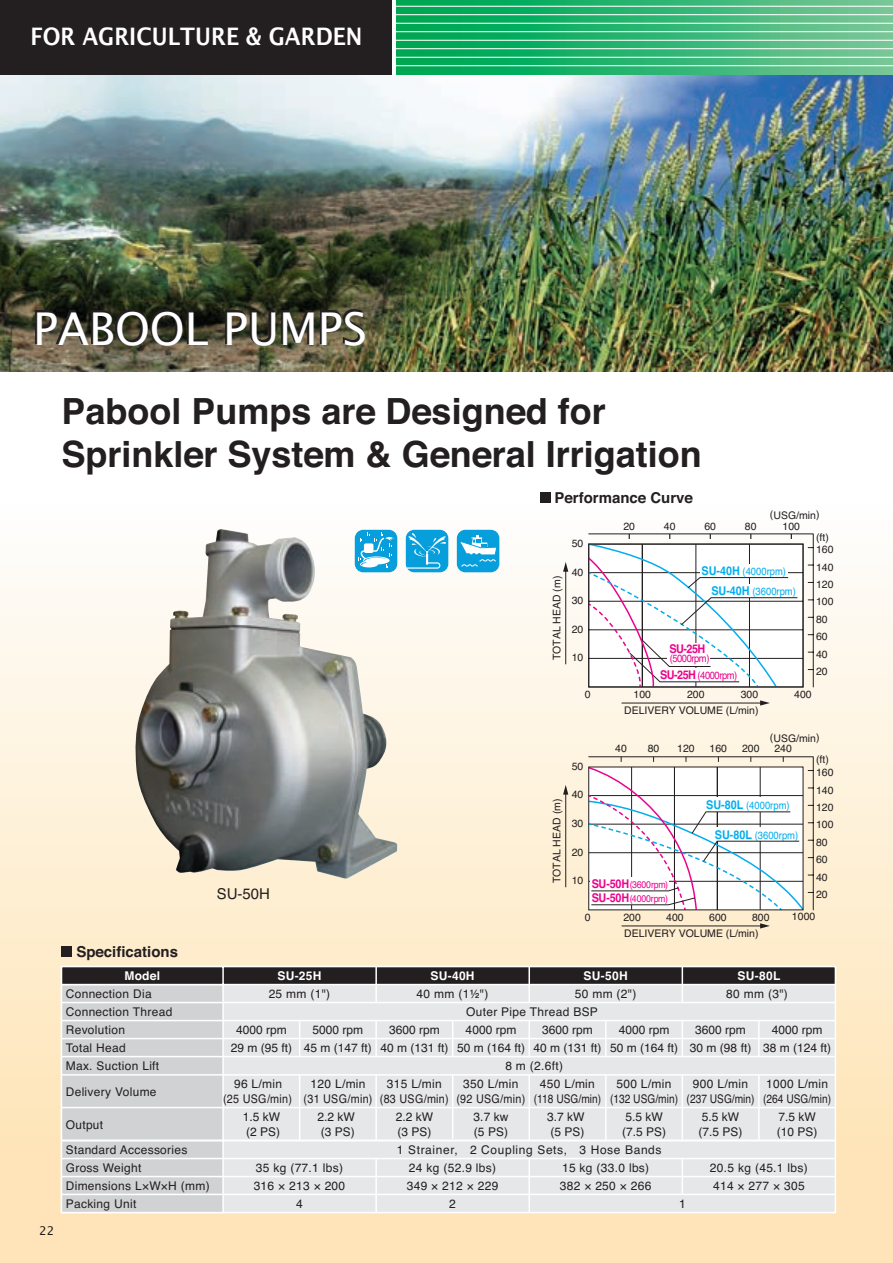
<style>
.page{position:relative;width:893px;height:1263px;background:#fff}
.page>*{position:absolute;margin:0;border:0;box-sizing:border-box;transform-origin:0 0}
.t1{font:45px "Lucida Sans";color:#fff}
.t2{font:700 36px/43.2px "Helvetica";color:#231f20}
.t3{font:600 24px "Lucida Sans";color:#fff;scale:.9 1}
.t4{font:700 15px "Helvetica";color:#231f20}
.t5{font:15px "Helvetica";color:#231f20}
.t6{font:12px/18px "Helvetica";letter-spacing:.025em;color:#231f20}
.t7{font:12px "Helvetica";color:#231f20}
.t8{font:12px "Helvetica";letter-spacing:.05em;color:#231f20}
.t9{font:700 12px "Helvetica";letter-spacing:.025em;color:#fff}
.t10{font:700 12px "Helvetica";letter-spacing:-.05em;color:#ed028c;scale:.9 1}
.t11{font:12px "Lucida Sans";color:#231f20}
.t12{font:10.5px/17.4px "Helvetica";color:#231f20}
.t13{font:10.5px/20.1px "Helvetica";color:#00aeef;scale:.9 1}
.t14{font:10.5px "Helvetica";letter-spacing:-.05em;color:#ed028c;scale:.9 1}
.t15{font:9.75px "Helvetica";letter-spacing:-.015em;color:#ed028c;scale:.9 1}
.s1{font-weight:700;font-size:12px}
.s2{font-family:"Koz Go Pro Regular 90 pv RKSJ H"}
</style>
<div class="page">
<img style="left:0;top:0;width:893px;height:1263px">
<h3 class="t3" style="left:30px;top:23px;width:370px">FOR AGRICULTURE &amp; GARDEN</h3>
<h1 class="t1" style="left:33px;top:304px;width:335px">PABOOL PUMPS</h1>
<h2 class="t2" style="left:62px;top:390px;width:642px">Pabool Pumps are Designed for<br>Sprinkler System &amp; General Irrigation</h2>
<p class="t4" style="left:554px;top:485px;width:140px">Performance Curve</p>
<p class="t11" style="left:39px;top:1224px;width:17px">22</p>
<p class="t4" style="left:76px;top:940px;width:103px">Specifications</p>
<p class="t9" style="left:124px;top:966px;width:37px">Model</p>
<p class="t6" style="left:66px;top:985px;width:108px">Connection Dia<br>Connection Thread<br>Revolution<br>Total Head<br>Max. Suction Lift</p>
<p class="t6" style="left:66px;top:1083px;width:92px">Delivery Volume</p>
<p class="t6" style="left:66px;top:1112px;width:123px;line-height:25.5px">Output<br>Standard Accessories</p>
<p class="t6" style="left:66px;top:1159px;width:146px">Gross Weight<br>Dimensions L×W×H (mm)<br>Packing Unit</p>
<p class="t5" style="left:217px;top:882px;width:55px">SU-50H</p>
<p class="t12" style="left:548px;top:660px;width:86px;rotate:-90deg">TOTAL HEAD (m)</p>
<p class="t12" style="left:548px;top:883px;width:86px;rotate:-90deg">TOTAL HEAD (m)</p>
<p class="t12" style="left:572px;top:535px;width:13px">50</p>
<p class="t12" style="left:572px;top:563px;width:13px">40</p>
<p class="t12" style="left:572px;top:592px;width:13px">30</p>
<p class="t12" style="left:572px;top:621px;width:13px">20</p>
<p class="t12" style="left:572px;top:649px;width:13px">10</p>
<p class="t12" style="left:770px;top:507px;width:51px">(USG/min)</p>
<p class="t12" style="left:623px;top:517px;width:13px">20</p>
<p class="t12" style="left:664px;top:517px;width:13px">40</p>
<p class="t12" style="left:704px;top:517px;width:13px">60</p>
<p class="t12" style="left:745px;top:517px;width:13px">80</p>
<p class="t12" style="left:783px;top:517px;width:19px">100</p>
<p class="t13" style="left:711px;top:561px;width:96px;text-indent:-10px"><span class="s1">SU-40H</span> (4000rpm)<br><span class="s1">SU-40H</span> (3600rpm)</p>
<p class="t10" style="left:670px;top:639px;width:41px">SU-25H</p>
<p class="t14" style="left:670px;top:650px;width:46px">(5000rpm)</p>
<p class="t12" style="left:816px;top:531px;width:19px;line-height:12.6px">(ft)<br>160</p>
<p class="t12" style="left:816px;top:558px;width:19px">140<br>120<br>100<br>80<br>60<br>40</p>
<p class="t10" style="left:660px;top:665px;width:41px">SU-25H</p>
<p class="t12" style="left:816px;top:663px;width:13px">20</p>
<p class="t14" style="left:698px;top:667px;width:46px">(4000rpm)</p>
<p class="t12" style="left:585px;top:686px;width:7px">0</p>
<p class="t12" style="left:634px;top:686px;width:19px">100</p>
<p class="t12" style="left:687px;top:686px;width:19px">200</p>
<p class="t12" style="left:741px;top:686px;width:19px">300</p>
<p class="t12" style="left:794px;top:686px;width:19px">400</p>
<p class="t12" style="left:624px;top:702px;width:136px">DELIVERY VOLUME (L/min)</p>
<p class="t12" style="left:572px;top:758px;width:13px">50</p>
<p class="t12" style="left:572px;top:786px;width:13px">40</p>
<p class="t12" style="left:572px;top:815px;width:13px">30</p>
<p class="t12" style="left:572px;top:843px;width:13px">20</p>
<p class="t12" style="left:572px;top:872px;width:13px">10</p>
<p class="t12" style="left:770px;top:730px;width:51px">(USG/min)</p>
<p class="t12" style="left:615px;top:740px;width:13px">40</p>
<p class="t12" style="left:710px;top:740px;width:19px">160</p>
<p class="t12" style="left:677px;top:740px;width:19px">120</p>
<p class="t12" style="left:742px;top:740px;width:19px">200</p>
<p class="t12" style="left:774px;top:740px;width:19px">240</p>
<p class="t12" style="left:648px;top:740px;width:13px">80</p>
<p class="t15" style="left:592px;top:877px;width:86px"><span class="s1">SU-50H</span>(3600rpm)</p>
<p class="t15" style="left:592px;top:891px;width:86px"><span class="s1">SU-50H</span>(4000rpm)</p>
<p class="t13" style="left:706px;top:795px;width:94px"><span class="s1">SU-80L</span> (4000rpm)</p>
<p class="t13" style="left:715px;top:825px;width:94px"><span class="s1">SU-80L</span> (3600rpm)</p>
<p class="t12" style="left:816px;top:754px;width:19px;line-height:12.6px">(ft)<br>160</p>
<p class="t12" style="left:816px;top:781px;width:19px">140<br>120<br>100<br>80<br>60<br>40<br>20</p>
<p class="t12" style="left:585px;top:908px;width:7px">0</p>
<p class="t12" style="left:623px;top:908px;width:19px">200</p>
<p class="t12" style="left:666px;top:908px;width:19px">400</p>
<p class="t12" style="left:709px;top:908px;width:19px">600</p>
<p class="t12" style="left:752px;top:908px;width:19px">800</p>
<p class="t12" style="left:792px;top:908px;width:25px">1000</p>
<p class="t12" style="left:624px;top:925px;width:136px">DELIVERY VOLUME (L/min)</p>
<p class="t9" style="left:277px;top:966px;width:46px">SU-25H</p>
<p class="t9" style="left:430px;top:966px;width:46px">SU-40H</p>
<p class="t9" style="left:584px;top:966px;width:46px">SU-50H</p>
<p class="t9" style="left:738px;top:966px;width:44px">SU-80L</p>
<p class="t6" style="left:269px;top:985px;width:63px">25 mm (1")</p>
<p class="t6" style="left:417px;top:985px;width:73px">40 mm (1½")</p>
<p class="t6" style="left:575px;top:985px;width:63px">50 mm (2")</p>
<p class="t6" style="left:726px;top:985px;width:63px">80 mm (3")</p>
<p class="t6" style="left:411px;top:1003px;width:189px"><span class="s2">　　　　</span> Outer Pipe Thread BSP</p>
<p class="t6" style="left:236px;top:1021px;width:52px">4000 rpm</p>
<p class="t6" style="left:313px;top:1021px;width:52px">5000 rpm</p>
<p class="t6" style="left:389px;top:1021px;width:52px">3600 rpm</p>
<p class="t6" style="left:466px;top:1021px;width:52px">4000 rpm</p>
<p class="t6" style="left:542px;top:1021px;width:52px">3600 rpm</p>
<p class="t6" style="left:619px;top:1021px;width:52px">4000 rpm</p>
<p class="t6" style="left:695px;top:1021px;width:52px">3600 rpm</p>
<p class="t6" style="left:772px;top:1021px;width:52px">4000 rpm</p>
<p class="t7" style="left:231px;top:1039px;width:602px">29 m (95 ft) 45 m (147 ft) 40 m (131 ft) 50 m (164 ft) 40 m (131 ft) 50 m (164 ft) 30 m (98 ft) 38 m (124 ft)</p>
<p class="t6" style="left:505px;top:1057px;width:59px">8 m (2.6ft)</p>
<p class="t6" style="left:234px;top:1075px;width:50px">96 L/min</p>
<p class="t6" style="left:311px;top:1075px;width:57px">120 L/min</p>
<p class="t6" style="left:387px;top:1075px;width:57px">315 L/min</p>
<p class="t6" style="left:463px;top:1075px;width:57px">350 L/min</p>
<p class="t6" style="left:540px;top:1075px;width:57px">450 L/min</p>
<p class="t6" style="left:616px;top:1075px;width:57px">500 L/min</p>
<p class="t6" style="left:693px;top:1075px;width:57px">900 L/min</p>
<p class="t6" style="left:223px;top:1077px;width:610px;line-height:15px;text-align:right">1000 L/min<br>(25 USG/min) (31 USG/min) (83 USG/min) (92 USG/min) (118 USG/min) (132 USG/min) (237 USG/min) (264 USG/min)</p>
<p class="t6" style="left:243px;top:1108px;width:39px">1.5 kW</p>
<p class="t6" style="left:318px;top:1108px;width:39px">2.2 kW</p>
<p class="t6" style="left:396px;top:1108px;width:39px">2.2 kW</p>
<p class="t6" style="left:474px;top:1108px;width:36px">3.7 kw</p>
<p class="t6" style="left:547px;top:1108px;width:39px">3.7 kW</p>
<p class="t6" style="left:625px;top:1108px;width:39px">5.5 kW</p>
<p class="t6" style="left:702px;top:1108px;width:39px">5.5 kW</p>
<p class="t6" style="left:778px;top:1108px;width:39px">7.5 kW</p>
<p class="t6" style="left:246px;top:1123px;width:36px">(2 PS)</p>
<p class="t6" style="left:321px;top:1123px;width:36px">(3 PS)</p>
<p class="t6" style="left:397px;top:1123px;width:36px">(3 PS)</p>
<p class="t6" style="left:474px;top:1123px;width:36px">(5 PS)</p>
<p class="t6" style="left:550px;top:1123px;width:36px">(5 PS)</p>
<p class="t6" style="left:622px;top:1123px;width:46px">(7.5 PS)</p>
<p class="t6" style="left:699px;top:1123px;width:46px">(7.5 PS)</p>
<p class="t6" style="left:777px;top:1123px;width:42px">(10 PS)</p>
<p class="t8" style="left:397px;top:1141px;width:266px">1 Strainer, 2 Coupling Sets, 3 Hose Bands</p>
<p class="t6" style="left:256px;top:1159px;width:89px">35 kg (77.1 lbs)</p>
<p class="t6" style="left:409px;top:1159px;width:89px">24 kg (52.9 lbs)</p>
<p class="t6" style="left:562px;top:1159px;width:89px">15 kg (33.0 lbs)</p>
<p class="t6" style="left:710px;top:1159px;width:99px">20.5 kg (45.1 lbs)</p>
<p class="t6" style="left:254px;top:1177px;width:93px">316 × 213 × 200</p>
<p class="t6" style="left:407px;top:1177px;width:93px">349 × 212 × 229</p>
<p class="t6" style="left:560px;top:1177px;width:93px">382 × 250 × 266</p>
<p class="t6" style="left:713px;top:1177px;width:93px">414 × 277 × 305</p>
<p class="t6" style="left:296px;top:1195px;width:8px">4</p>
<p class="t6" style="left:449px;top:1195px;width:8px">2</p>
<p class="t6" style="left:679px;top:1195px;width:8px">1</p>
</div>
